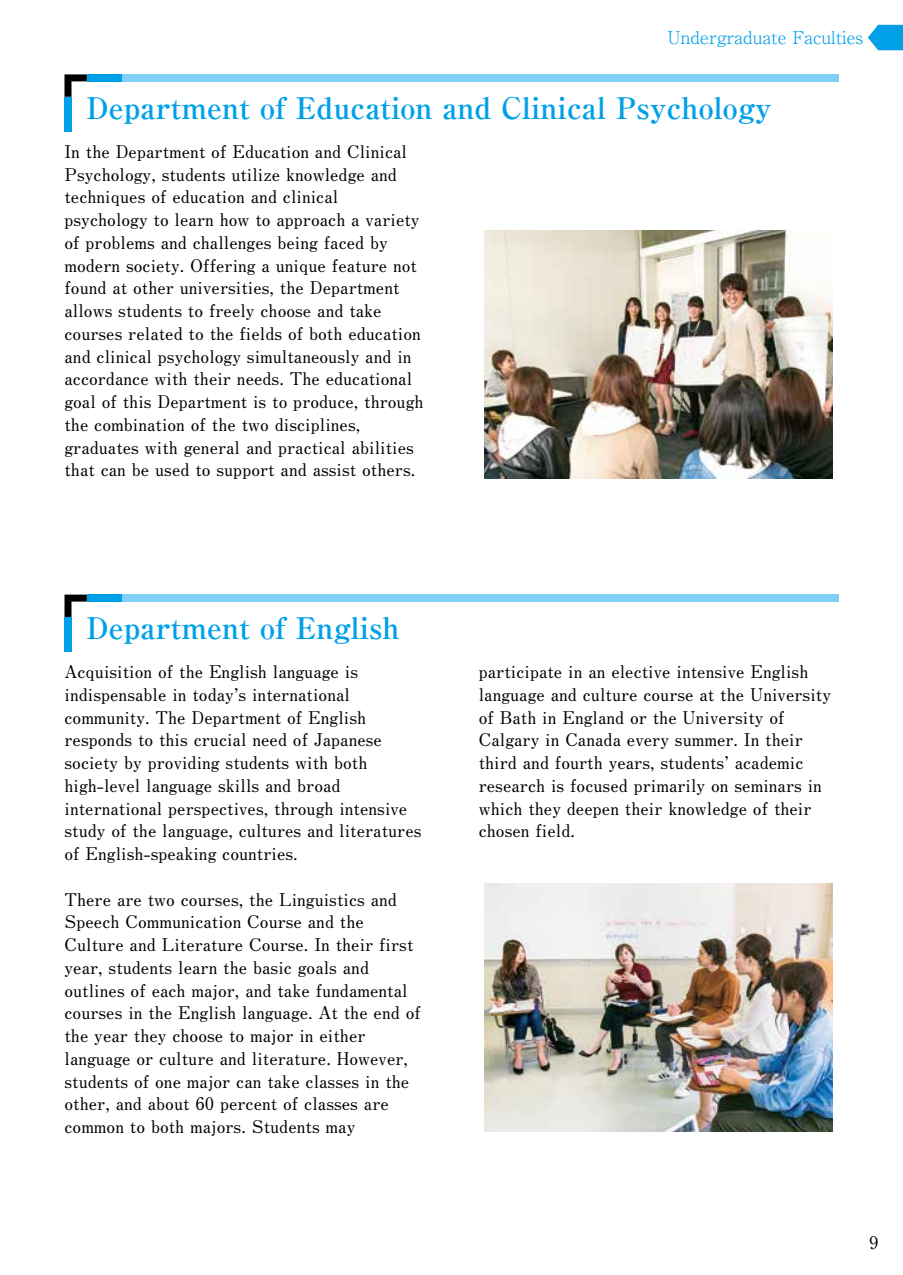
<style>
.page{position:relative;width:903px;height:1275px;background:#fff}
.page>*{position:absolute;margin:0;border:0;box-sizing:border-box;transform-origin:0 0}
.t1{font:700 29.75px "Ryumin Pr 6";color:#00a0e9}
.t2{font:700 17.5px/22.8px "Futo Min A101 Pr 6";color:#000}
.t3{font:300 17.5px "Ryumin Pr 6";color:#00a0e9}
.t4{font:17.5px "Ryumin Pr 6";color:#000}
</style>
<div class="page">
<svg style="left:64px;top:74px;width:23px;height:23px"></svg>
<div style="left:121px;top:74px;width:717px;height:7px;background:#80cff4"></div>
<div style="left:87px;top:74px;width:34px;height:7px;background:#00a0e9"></div>
<div style="left:64px;top:97px;width:7px;height:34px;background:#00a0e9"></div>
<svg style="left:64px;top:595px;width:23px;height:22px"></svg>
<div style="left:121px;top:595px;width:717px;height:7px;background:#80cff4"></div>
<div style="left:87px;top:595px;width:34px;height:7px;background:#00a0e9"></div>
<div style="left:64px;top:617px;width:7px;height:34px;background:#00a0e9"></div>
<img style="left:485px;top:230px;width:347px;height:248px">
<img style="left:485px;top:883px;width:347px;height:248px">
<svg style="left:868px;top:25px;width:35px;height:25px"></svg>
<p class="t3" style="left:667px;top:23px;width:197px">Undergraduate Faculties</p>
<p class="t1" style="left:86px;top:84px;width:687px">Department of Education and Clinical Psychology</p>
<p class="t2" style="left:64px;top:139px;width:360px">In the Department of Education and Clinical Psychology, students utilize knowledge and techniques of education and clinical psychology to learn how to approach a variety of problems and challenges being faced by modern society. Offering a unique feature not found at other universities, the Department allows students to freely choose and take courses related to the fields of both education and clinical psychology simultaneously and in accordance with their needs. The educational goal of this Department is to produce, through the combination of the two disciplines, graduates with general and practical abilities that can be used to support and assist others.</p>
<p class="t1" style="left:86px;top:604px;width:315px">Department of English</p>
<p class="t2" style="left:64px;top:659px;width:359px">Acquisition of the English language is indispensable in today’s international community. The Department of English responds to this crucial need of Japanese society by providing students with both high-level language skills and broad international perspectives, through intensive study of the language, cultures and literatures of English-speaking countries.</p>
<p class="t2" style="left:64px;top:887px;width:358px">There are two courses, the Linguistics and Speech Communication Course and the Culture and Literature Course. In their first year, students learn the basic goals and outlines of each major, and take fundamental courses in the English language. At the end of the year they choose to major in either language or culture and literature. However, students of one major can take classes in the other, and about 60 percent of classes are common to both majors. Students may</p>
<p class="t2" style="left:479px;top:659px;width:354px">participate in an elective intensive English language and culture course at the University of Bath in England or the University of Calgary in Canada every summer. In their third and fourth years, students’ academic research is focused primarily on seminars in which they deepen their knowledge of their chosen field.</p>
<p class="t4" style="left:869px;top:1229px;width:10px">9</p>
</div>
